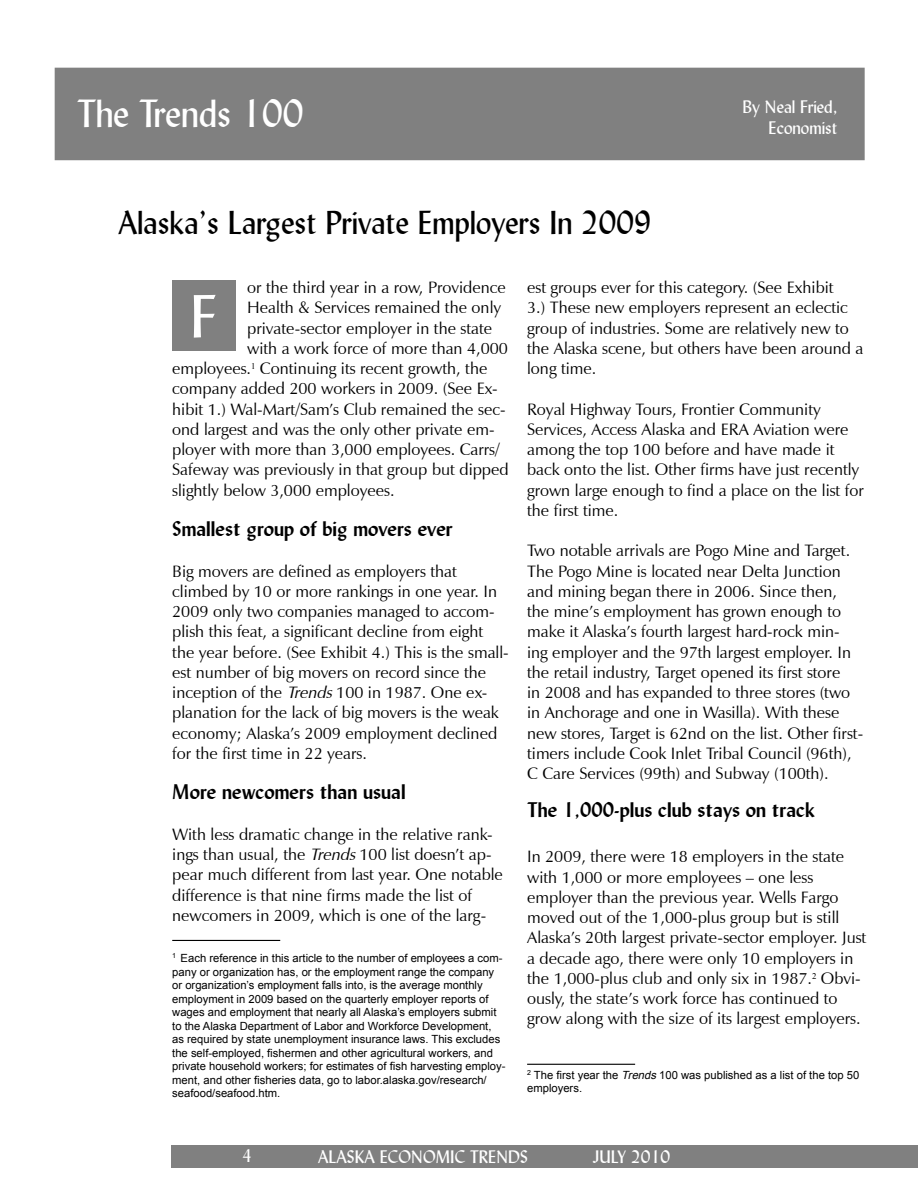
<style>
.page{position:relative;width:918px;height:1188px;background:#fff}
.page>*{position:absolute;margin:0;border:0;box-sizing:border-box;transform-origin:0 0}
.t1{font:60px "Lydian BT";color:#fff}
.t2{font:39px "Lydian BT";color:#fff}
.t3{font:33px "Lydian BT";color:#000}
.t4{font:700 21px "Lydian BT";color:#000}
.t5{font:18px "Lydian BT";color:#fff}
.t6{font:16.5px/20.2px "Zapf Humanist 601 BT";color:#000}
.t7{font:11.25px/13.5px "Arial";color:#000}
.s1{font-style:italic}
</style>
<div class="page">
<div style="left:172px;top:1145px;width:746px;height:23px;background:#808080"></div>
<div style="left:55px;top:68px;width:809px;height:91px;background:#808080"></div>
<div style="left:55px;top:68px;width:810px;height:92px;border:2px solid #808080"></div>
<hr style="left:172px;top:940px;width:108px;height:1px;background:#000">
<div style="left:172px;top:281px;width:63px;height:70px;background:#808080"></div>
<hr style="left:527px;top:1064px;width:108px;height:1px;background:#000">
<h2 class="t2" style="left:77px;top:90px;width:228px">The Trends 100</h2>
<h3 class="t3" style="left:118px;top:202px;width:535px">Alaska’s Largest Private Employers In 2009</h3>
<p class="t5" style="left:742px;top:96px;width:97px">By Neal Fried,</p>
<p class="t5" style="left:769px;top:117px;width:71px">Economist</p>
<p class="t6" style="left:247px;top:277px;width:260px">or the third year in a row, Providence</p>
<p class="t6" style="left:247px;top:298px;width:255px">Health &amp; Services remained the only</p>
<p class="t6" style="left:247px;top:318px;width:247px">private-sector employer in the state</p>
<p class="t6" style="left:247px;top:338px;width:262px">with a work force of more than 4,000</p>
<p class="t6" style="left:172px;top:358px;width:317px">employees.<sup>1</sup> Continuing its recent growth, the</p>
<p class="t6" style="left:172px;top:379px;width:327px">company added 200 workers in 2009. (See Ex-</p>
<p class="t6" style="left:172px;top:399px;width:335px">hibit 1.) Wal-Mart/Sam’s Club remained the sec-</p>
<p class="t6" style="left:172px;top:419px;width:324px">ond largest and was the only other private em-</p>
<p class="t6" style="left:172px;top:439px;width:329px">ployer with more than 3,000 employees. Carrs/</p>
<p class="t6" style="left:172px;top:460px;width:338px">Safeway was previously in that group but dipped</p>
<p class="t6" style="left:172px;top:480px;width:224px">slightly below 3,000 employees.</p>
<p class="t4" style="left:172px;top:516px;width:282px">Smallest group of big movers ever</p>
<p class="t6" style="left:172px;top:561px;width:338px">Big movers are defined as employers that climbed by 10 or more rankings in one year. In 2009 only two companies managed to accom&shy;plish this feat, a significant decline from eight the year before. (See Exhibit 4.) This is the small&shy;est number of big movers on record since the inception of the <span class="s1">Trends</span>100 in 1987. One ex&shy;planation for the lack of big movers is the weak economy; Alaska’s 2009 employment declined for the first time in 22 years.</p>
<p class="t4" style="left:172px;top:779px;width:235px">More newcomers than usual</p>
<p class="t6" style="left:172px;top:824px;width:332px">With less dramatic change in the relative rank&shy;ings than usual, the <span class="s1">Trends</span>100 list doesn’t ap&shy;pear much different from last year. One notable difference is that nine firms made the list of newcomers in 2009, which is one of the larg-</p>
<p class="t7" style="left:172px;top:951px;width:335px"><sup>1</sup> Each reference in this article to the number of employees a com&shy;pany or organization has, or the employment range the company or organization’s employment falls into, is the average monthly employment in 2009 based on the quarterly employer reports of wages and employment that nearly all Alaska’s employers submit to the Alaska Department of Labor and Workforce Development, as required by state unemployment insurance laws. This excludes the self-employed, fishermen and other agricultural workers, and private household workers; for estimates of fish harvesting employ&shy;ment, and other fisheries data, go to labor.alaska.gov/research/ seafood/seafood.htm.</p>
<h1 class="t1" style="left:190px;top:280px;width:28px">F</h1>
<p class="t6" style="left:527px;top:277px;width:338px">est groups ever for this category. (See Exhibit<br>3.) These new employers represent an eclectic group of industries. Some are relatively new to the Alaska scene, but others have been around a long time.</p>
<p class="t6" style="left:527px;top:399px;width:338px">Royal Highway Tours, Frontier Community Services, Access Alaska and ERA Aviation were among the top 100 before and have made it back onto the list. Other firms have just recently grown large enough to find a place on the list for the first time.</p>
<p class="t6" style="left:527px;top:541px;width:338px">Two notable arrivals are Pogo Mine and Target.<br>The Pogo Mine is located near Delta Junction and mining began there in 2006. Since then, the mine’s employment has grown enough to make it Alaska’s fourth largest hard-rock min&shy;ing employer and the 97th largest employer. In the retail industry, Target opened its first store<br>in 2008 and has expanded to three stores (two in Anchorage and one in Wasilla). With these new stores, Target is 62nd on the list. Other first&shy;timers include Cook Inlet Tribal Council (96th), C Care Services (99th) and Subway (100th).</p>
<p class="t4" style="left:527px;top:797px;width:289px">The 1,000-plus club stays on track</p>
<p class="t6" style="left:527px;top:847px;width:341px">In 2009, there were 18 employers in the state with 1,000 or more employees – one less employer than the previous year. Wells Fargo moved out of the 1,000-plus group but is still Alaska’s 20th largest private-sector employer. Just a decade ago, there were only 10 employers in the 1,000-plus club and only six in 1987.<sup>2</sup> Obvi&shy;ously, the state’s work force has continued to grow along with the size of its largest employers.</p>
<p class="t7" style="left:527px;top:1068px;width:334px"><sup>2</sup> The first year the <span class="s1">Trends</span> 100 was published as a list of the top 50 employers.</p>
<p class="t5" style="left:242px;top:1145px;width:11px">4</p>
<p class="t5" style="left:318px;top:1146px;width:211px">ALASKA ECONOMIC TRENDS</p>
<p class="t5" style="left:593px;top:1146px;width:79px">JULY 2010</p>
</div>
